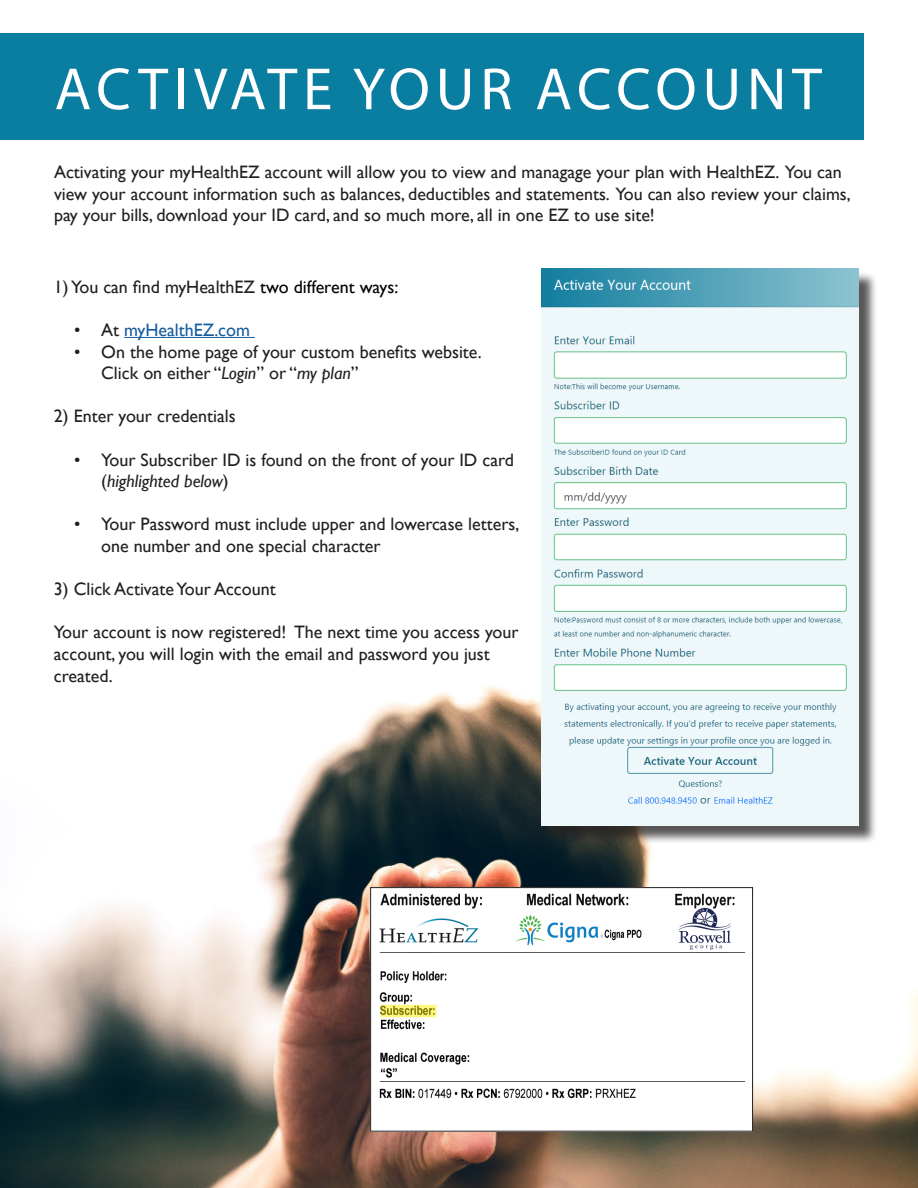
<style>
.page{position:relative;width:918px;height:1188px;background:#fff}
.page>*{position:absolute;margin:0;border:0;box-sizing:border-box;transform-origin:0 0}
.t1{font:60px "Myriad Pro";letter-spacing:.095em;color:#fff}
.t2{font:18px/21.6px "Gill Sans";color:#231f20}
.t3{font:18px "Gill Sans";color:#175d9e}
.s1{color:#000}
.s2{color:#231f20}
.s3{font-style:italic}
</style>
<div class="page">
<img style="left:0;top:686px;width:918px;height:502px">
<hr style="left:124px;top:337px;width:131px;height:1px;background:#175d9e">
<div style="left:544px;top:271px;width:334px;height:573px;background:#231f20;opacity:.75"></div>
<img style="left:541px;top:268px;width:318px;height:558px">
<img style="left:372px;top:889px;width:379px;height:240px">
<div style="left:370px;top:887px;width:383px;height:244px;border:1px solid #231f20"></div>
<div style="left:0;top:34px;width:864px;height:106px;background:#0a7ea0"></div>
<svg style="left:381px;top:1005px;width:56px;height:12px"></svg>
<p class="t1" style="left:55px;top:52px;width:769px">ACTIVATE YOUR ACCOUNT</p>
<p class="t2" style="left:54px;top:162px;width:798px">Activating your myHealthEZ account will allow you to view and managage your plan with HealthEZ. You can view your account information such as balances, deductibles and statements. You can also review your claims, pay your bills, download your ID card, and so much more, all in one EZ to use site!</p>
<p class="t2" style="left:54px;top:276px;width:346px">1) You can find myHealthEZ <span class="s1">two different ways:</span></p>
<p class="t3" style="left:74px;top:320px;width:177px"><span class="s2">• At</span> myHealthEZ.com</p>
<p class="t2" style="left:101px;top:341px;width:382px;text-indent:-27px">• On the home page of your custom benefits website.<br>Click on either “<span class="s3">Login</span>” or “<span class="s3">my plan</span>”</p>
<p class="t2" style="left:54px;top:406px;width:183px">2) Enter your credentials</p>
<p class="t2" style="left:101px;top:449px;width:414px;text-indent:-27px">• Your Subscriber ID is found on the front of your ID card (<span class="s3">highlighted below</span>)</p>
<p class="t2" style="left:101px;top:514px;width:420px;text-indent:-27px">• Your Password must include upper and lowercase letters, one number and one special character</p>
<p class="t2" style="left:54px;top:579px;width:223px">3) Click Activate Your Account</p>
<p class="t2" style="left:54px;top:622px;width:466px">Your account is now registered! The next time you access your account, you will login with the email and password you just created.</p>
</div>
